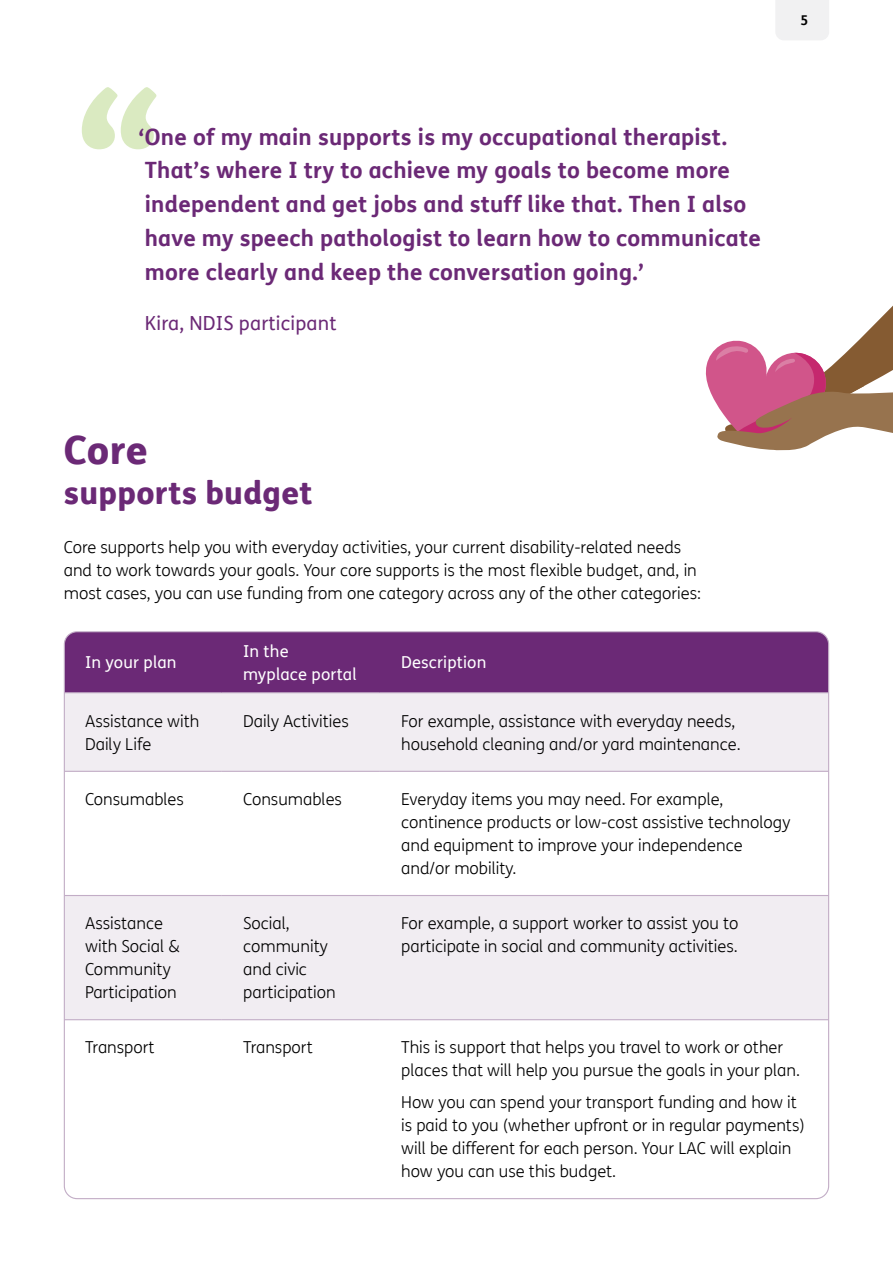
<style>
.page{position:relative;width:893px;height:1263px;background:#fff}
.page>*{position:absolute;margin:0;border:0;box-sizing:border-box;transform-origin:0 0}
.t1{font:800 39px "FS Me Pro";color:#6b2976}
.H3__2_column{font:800 31.5px "FS Me Pro";letter-spacing:.01em;color:#6b2976}
.t2{font:700 22.5px/33.8px "FS Me Pro";letter-spacing:.01em;color:#6b2976}
.Quoter{font:19.5px "FS Me Pro";letter-spacing:.01em;color:#6b2976}
.Body{font:300 16.5px/23.1px "FS Me Pro";color:#000}
.t3{font:16.5px/23.1px "FS Me Pro";letter-spacing:.01em;color:#fff}
.t4{font:700 13.5px "FS Me Pro";color:#000}
</style>
<div class="page">
<div style="left:776px;top:0;width:53px;height:40px;background:#f1f1f2"></div>
<svg style="left:82px;top:87px;width:75px;height:62px"></svg>
<div style="left:64px;top:632px;width:158px;height:61px;background:#6b2976"></div>
<div style="left:222px;top:632px;width:158px;height:61px;background:#6b2976"></div>
<div style="left:380px;top:632px;width:449px;height:61px;background:#6b2976"></div>
<div style="left:64px;top:693px;width:158px;height:78px;background:#f1edf2"></div>
<div style="left:222px;top:693px;width:158px;height:78px;background:#f1edf2"></div>
<div style="left:380px;top:693px;width:449px;height:78px;background:#f1edf2"></div>
<div style="left:64px;top:895px;width:158px;height:125px;background:#f1edf2"></div>
<div style="left:222px;top:895px;width:158px;height:125px;background:#f1edf2"></div>
<div style="left:380px;top:895px;width:449px;height:125px;background:#f1edf2"></div>
<hr style="left:64px;top:692px;width:158px;height:1px;background:#c2adc6">
<hr style="left:222px;top:692px;width:158px;height:1px;background:#c2adc6">
<hr style="left:380px;top:692px;width:449px;height:1px;background:#c2adc6">
<hr style="left:64px;top:771px;width:158px;height:1px;background:#c2adc6">
<hr style="left:380px;top:771px;width:449px;height:1px;background:#c2adc6">
<hr style="left:380px;top:895px;width:449px;height:1px;background:#c2adc6">
<hr style="left:64px;top:1019px;width:158px;height:1px;background:#c2adc6">
<hr style="left:222px;top:1019px;width:158px;height:1px;background:#c2adc6">
<hr style="left:222px;top:771px;width:158px;height:1px;background:#c2adc6">
<hr style="left:64px;top:895px;width:158px;height:1px;background:#c2adc6">
<hr style="left:222px;top:895px;width:158px;height:1px;background:#c2adc6">
<svg style="left:705px;top:305px;width:188px;height:146px"></svg>
<hr style="left:380px;top:1019px;width:449px;height:1px;background:#c2adc6">
<p class="t2" style="left:138px;top:119px;width:624px">‘One of my main supports is my occupational therapist.<br>That’s where I try to achieve my goals to become more independent and get jobs and stuff like that. Then I also have my speech pathologist to learn how to communicate more clearly and keep the conversation going.’</p>
<p class="Quoter" style="left:145px;top:310px;width:193px">Kira, NDIS participant</p>
<p class="t1" style="left:64px;top:419px;width:86px">Core</p>
<h3 class="H3__2_column" style="left:64px;top:468px;width:250px">supports budget</h3>
<p class="Body" style="left:64px;top:535px;width:639px">Core supports help you with everyday activities, your current disability-related needs and to work towards your goals. Your core supports is the most flexible budget, and, in most cases, you can use funding from one category across any of the other categories:</p>
<p class="t4" style="left:800px;top:10px;width:9px">5</p>
<p class="t3" style="left:85px;top:651px;width:93px">In your plan</p>
<p class="t3" style="left:243px;top:639px;width:115px">In the myplace portal</p>
<p class="t3" style="left:401px;top:651px;width:87px">Description</p>
<p class="Body" style="left:85px;top:709px;width:116px">Assistance with<br>Daily Life</p>
<p class="Body" style="left:243px;top:709px;width:107px">Daily Activities</p>
<p class="Body" style="left:401px;top:709px;width:341px">For example, assistance with everyday needs, household cleaning and/or yard maintenance.</p>
<p class="Body" style="left:85px;top:787px;width:100px">Consumables</p>
<p class="Body" style="left:243px;top:787px;width:100px">Consumables</p>
<p class="Body" style="left:401px;top:787px;width:391px">Everyday items you may need. For example, continence products or low-cost assistive technology and equipment to improve your independence and/or mobility.</p>
<p class="Body" style="left:85px;top:911px;width:96px">Assistance with Social &amp;<br>Community<br>Participation</p>
<p class="Body" style="left:243px;top:911px;width:94px">Social, community and civic participation</p>
<p class="Body" style="left:401px;top:911px;width:339px">For example, a support worker to assist you to participate in social and community activities.</p>
<p class="Body" style="left:85px;top:1035px;width:71px">Transport</p>
<p class="Body" style="left:243px;top:1035px;width:71px">Transport</p>
<p class="Body" style="left:401px;top:1035px;width:400px">This is support that helps you travel to work or other places that will help you pursue the goals in your plan.</p>
<p class="Body" style="left:401px;top:1090px;width:405px">How you can spend your transport funding and how it is paid to you (whether upfront or in regular payments) will be different for each person. Your LAC will explain how you can use this budget.</p>
</div>
